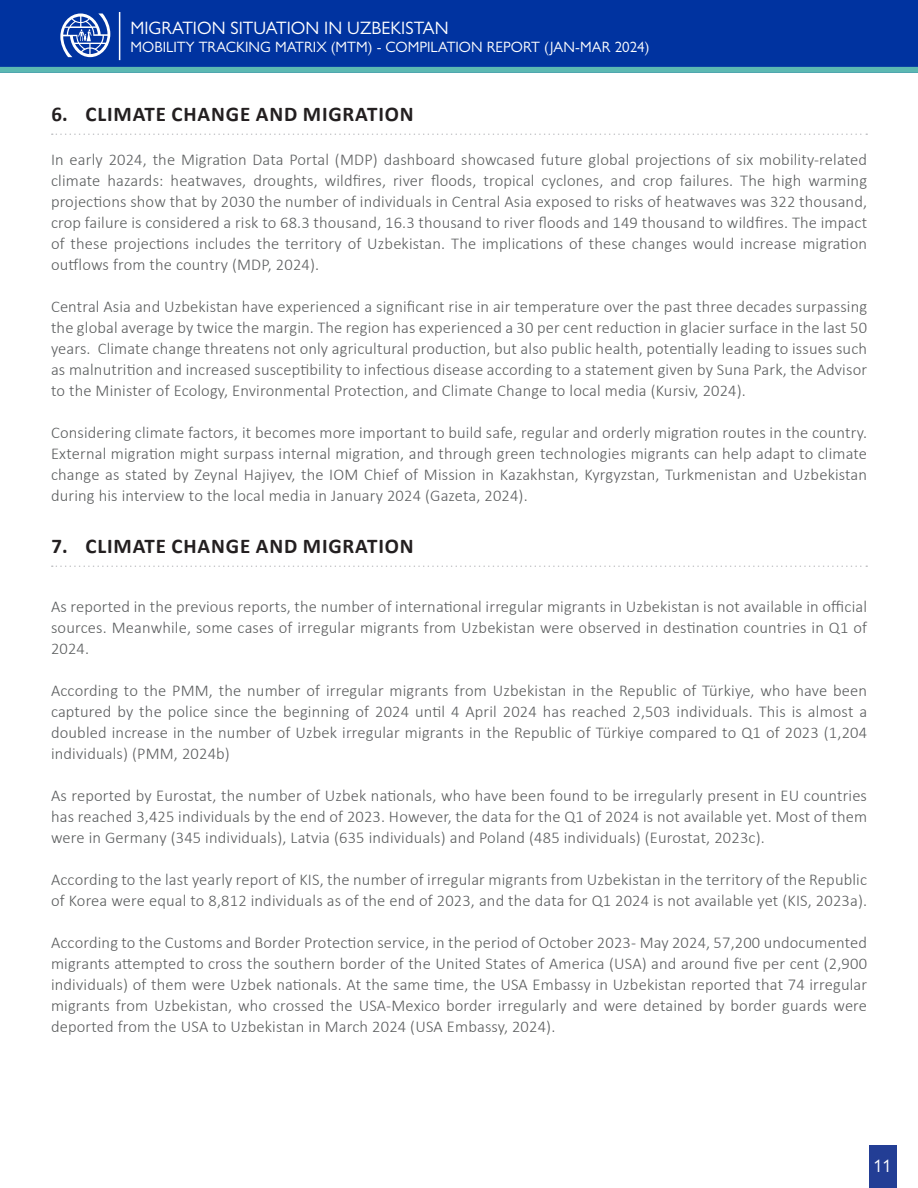
<style>
.page{position:relative;width:918px;height:1188px;background:#fff}
.page>*{position:absolute;margin:0;border:0;box-sizing:border-box;transform-origin:0 0}
.t1{font:700 21px "Calibri";letter-spacing:.04em;color:#231f20}
.t2{font:18px "Gill Sans Nova";color:#fff}
.Paragraph_Style_1{font:300 16.5px/21px "Calibri";letter-spacing:.01em;color:#5b5d5e;text-align:justify}
.t3{font:15px "Gill Sans Nova";color:#fff}
</style>
<div class="page">
<div style="left:0;top:0;width:918px;height:72px;background:#0033a0"></div>
<div style="left:0;top:67px;width:918px;height:6px;background:#5cb8b2"></div>
<hr style="left:119px;top:12px;width:1px;height:48px;background:#fff">
<div style="left:869px;top:1145px;width:27px;height:42px;background:#233e95"></div>
<svg style="left:60px;top:13px;width:50px;height:44px"></svg>
<svg style="left:52px;top:133px;width:815px;height:2px"></svg>
<svg style="left:52px;top:565px;width:815px;height:2px"></svg>
<p class="t2" style="left:130px;top:17px;width:320px">MIGRATION SITUATION IN UZBEKISTAN</p>
<p class="t3" style="left:130px;top:38px;width:520px">MOBILITY TRACKING MATRIX (MTM) - COMPILATION REPORT (JAN-MAR 2024)</p>
<p class="t1" style="left:51px;top:99px;width:364px">6. CLIMATE CHANGE AND MIGRATION</p>
<p class="Paragraph_Style_1" style="left:51px;top:149px;width:818px">In early 2024, the Migration Data Portal (MDP) dashboard showcased future global projections of six mobility-related climate hazards: heatwaves, droughts, wildfires, river floods, tropical cyclones, and crop failures. The high warming projections show that by 2030 the number of individuals in Central Asia exposed to risks of heatwaves was 322 thousand, crop failure is considered a risk to 68.3 thousand, 16.3 thousand to river floods and 149 thousand to wildfires. The impact of these projections includes the territory of Uzbekistan. The implications of these changes would increase migration outflows from the country (MDP, 2024).</p>
<p class="Paragraph_Style_1" style="left:51px;top:296px;width:818px">Central Asia and Uzbekistan have experienced a significant rise in air temperature over the past three decades surpassing the global average by twice the margin. The region has experienced a 30 per cent reduction in glacier surface in the last 50 years. Climate change threatens not only agricultural production, but also public health, potentially leading to issues such as malnutrition and increased susceptibility to infectious disease according to a statement given by Suna Park, the Advisor to the Minister of Ecology, Environmental Protection, and Climate Change to local media (Kursiv, 2024).</p>
<p class="Paragraph_Style_1" style="left:51px;top:422px;width:818px">Considering climate factors, it becomes more important to build safe, regular and orderly migration routes in the country.<br>External migration might surpass internal migration, and through green technologies migrants can help adapt to climate change as stated by Zeynal Hajiyev, the IOM Chief of Mission in Kazakhstan, Kyrgyzstan, Turkmenistan and Uzbekistan during his interview to the local media in January 2024 (Gazeta, 2024).</p>
<p class="t1" style="left:51px;top:531px;width:364px">7. CLIMATE CHANGE AND MIGRATION</p>
<p class="Paragraph_Style_1" style="left:51px;top:596px;width:818px">As reported in the previous reports, the number of international irregular migrants in Uzbekistan is not available in official sources. Meanwhile, some cases of irregular migrants from Uzbekistan were observed in destination countries in Q1 of 2024.</p>
<p class="Paragraph_Style_1" style="left:51px;top:680px;width:818px">According to the PMM, the number of irregular migrants from Uzbekistan in the Republic of Türkiye, who have been captured by the police since the beginning of 2024 until 4 April 2024 has reached 2,503 individuals. This is almost a doubled increase in the number of Uzbek irregular migrants in the Republic of Türkiye compared to Q1 of 2023 (1,204 individuals) (PMM, 2024b)</p>
<p class="Paragraph_Style_1" style="left:51px;top:785px;width:818px">As reported by Eurostat, the number of Uzbek nationals, who have been found to be irregularly present in EU countries has reached 3,425 individuals by the end of 2023. However, the data for the Q1 of 2024 is not available yet. Most of them were in Germany (345 individuals), Latvia (635 individuals) and Poland (485 individuals) (Eurostat, 2023c).</p>
<p class="Paragraph_Style_1" style="left:51px;top:869px;width:818px">According to the last yearly report of KIS, the number of irregular migrants from Uzbekistan in the territory of the Republic of Korea were equal to 8,812 individuals as of the end of 2023, and the data for Q1 2024 is not available yet (KIS, 2023a).</p>
<p class="Paragraph_Style_1" style="left:51px;top:932px;width:818px">According to the Customs and Border Protection service, in the period of October 2023 - May 2024, 57,200 undocumented migrants attempted to cross the southern border of the United States of America (USA) and around five per cent (2,900 individuals) of them were Uzbek nationals. At the same time, the USA Embassy in Uzbekistan reported that 74 irregular migrants from Uzbekistan, who crossed the USA-Mexico border irregularly and were detained by border guards were deported from the USA to Uzbekistan in March 2024 (USA Embassy, 2024).</p>
<p class="t2" style="left:874px;top:1155px;width:19px">11</p>
</div>
